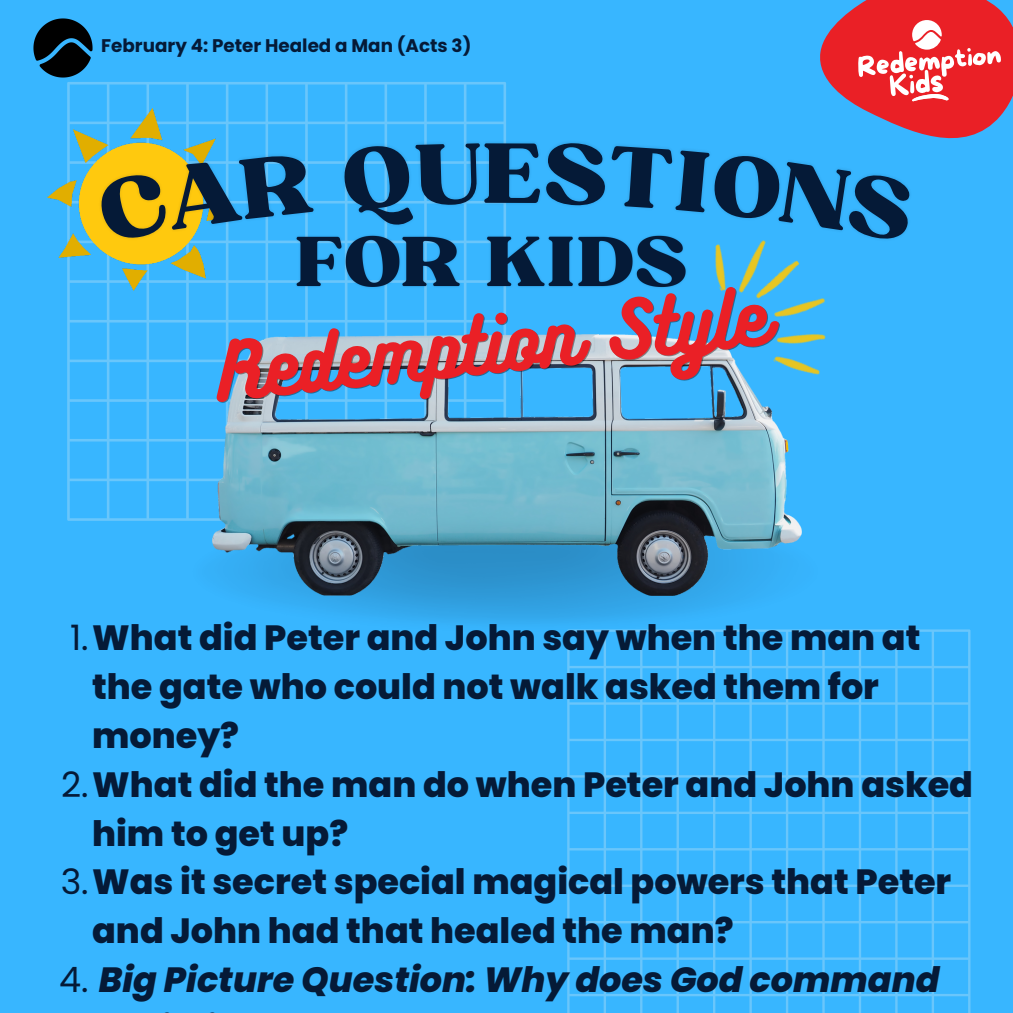
<style>
.page{position:relative;width:1013px;height:1013px;background:#fff}
.page>*{position:absolute;margin:0;border:0;box-sizing:border-box;transform-origin:0 0}
.t1{font:82.12px "Bugaki";color:#051a37}
.t2{font:71.12px "Bukhari Script";color:#ea2026}
.t3{font:800 35px "Poppins";color:#051a37}
.t4{font:italic 800 35px "Poppins";color:#051a37}
.t5{font:700 18.25px "Poppins";color:#051a37}
.s1{font-weight:400}
.s2{font-weight:400;font-style:normal}
</style>
<div class="page">
<div style="left:0;top:0;width:1012px;height:1012px;background:#38b6ff"></div>
<svg style="left:67px;top:82px;width:439px;height:439px"></svg>
<img style="left:47px;top:101px;width:191px;height:199px">
<img style="left:188px;top:508px;width:614px;height:115px">
<svg style="left:567px;top:629px;width:403px;height:383px"></svg>
<img style="left:212px;top:334px;width:589px;height:261px">
<img style="left:697px;top:272px;width:129px;height:119px">
<img style="left:33px;top:18px;width:60px;height:60px">
<img style="left:86px;top:123px;width:714px;height:149px">
<img style="left:291px;top:220px;width:401px;height:91px">
<svg style="left:96px;top:151px;width:218px;height:92px"></svg>
<svg style="left:342px;top:142px;width:140px;height:86px"></svg>
<svg style="left:545px;top:0;width:467px;height:243px"></svg>
<p class="t5" style="left:101px;top:33px;width:371px">February 4: Peter Healed a Man (Acts 3)</p>
<p class="t1" style="left:482px;top:123px;width:62px">E</p>
<h2 class="t2" style="left:212px;top:327px;width:554px;rotate:-6deg">Redemption Style</h2>
<p class="t3" style="left:70px;top:613px;width:851px"><span class="s1">1.</span>What did Peter and John say when the man at</p>
<p class="t3" style="left:92px;top:662px;width:788px">the gate who could not walk asked them for</p>
<p class="t3" style="left:92px;top:711px;width:148px">money?</p>
<p class="t3" style="left:61px;top:760px;width:913px"><span class="s1">2.</span>What did the man do when Peter and John asked</p>
<p class="t3" style="left:92px;top:808px;width:257px">him to get up?</p>
<p class="t3" style="left:61px;top:857px;width:892px"><span class="s1">3.</span>Was it secret special magical powers that Peter</p>
<p class="t3" style="left:92px;top:906px;width:643px">and John had that healed the man?</p>
<p class="t4" style="left:59px;top:955px;width:881px"><span class="s2">4.</span> Big Picture Question: Why does God command</p>
</div>
